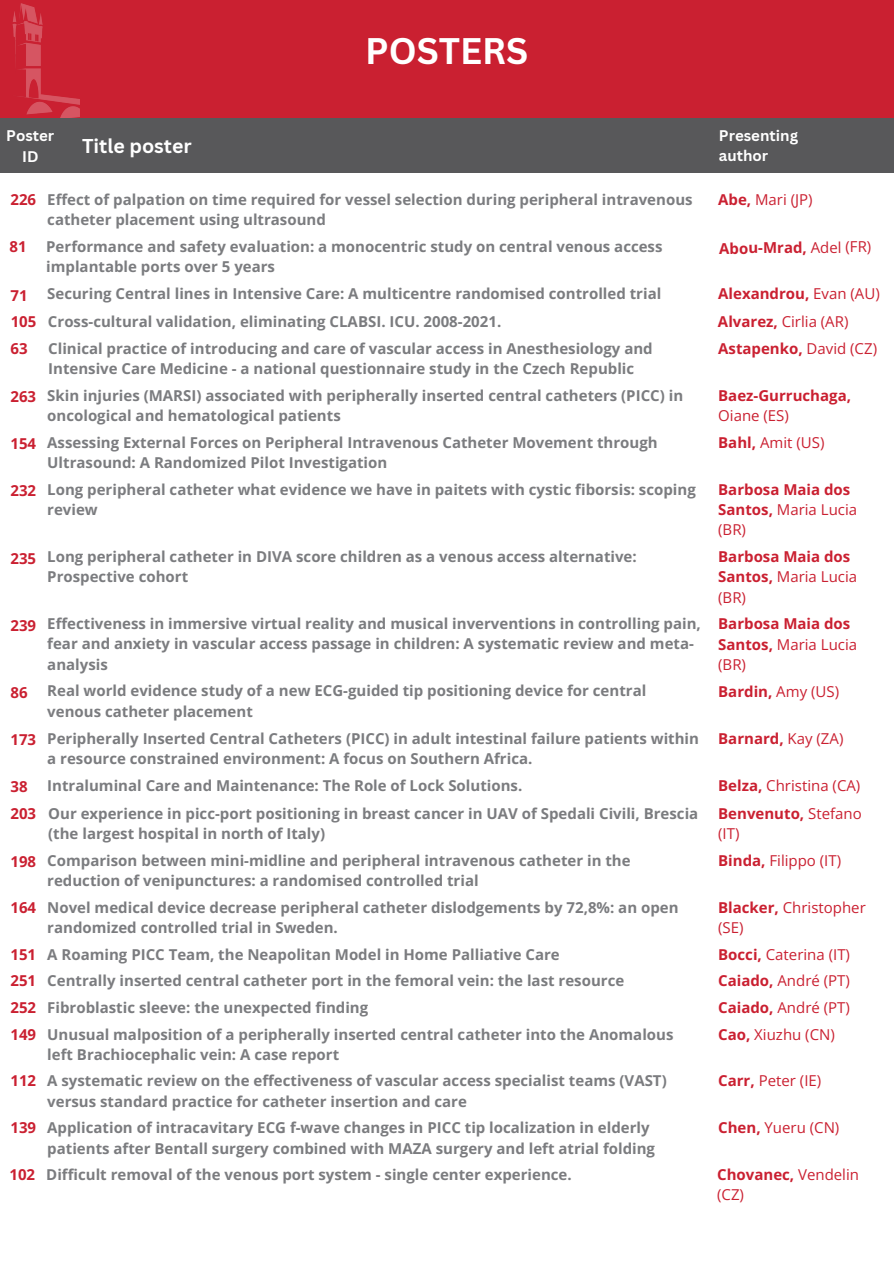
<style>
.page{position:relative;width:894px;height:1264px;background:#fff}
.page>*{position:absolute;margin:0;border:0;box-sizing:border-box;transform-origin:0 0}
.t1{font:700 36px "Canva Sans";color:#fff}
.t2{font:700 19.5px "Canva Sans";color:#fff}
.t3{font:700 15px/20.2px "Open Sans";color:#7b7c7f}
.t4{font:700 15px/20.2px "Open Sans";color:#ca2031}
.t5{font:15px/20.2px "Open Sans";color:#ca2031}
.t6{font:700 15px/20.2px "Canva Sans";color:#fff;text-align:center}
.s1{font-weight:700}
.s2{font-weight:400}
</style>
<div class="page">
<div style="left:0;top:0;width:893px;height:118px;background:#ca2031"></div>
<img style="left:13px;top:3px;width:66px;height:115px">
<div style="left:0;top:118px;width:893px;height:55px;background:#58585a"></div>
<h3 class="t1" style="left:365px;top:26px;width:164px">POSTERS</h3>
<h3 class="t6" style="left:6px;top:125px;width:49px">Poster<br>ID</h3>
<h3 class="t6" style="left:718px;top:125px;width:81px;text-align:left">Presenting author</h3>
<p class="t2" style="left:82px;top:132px;width:111px">Title poster</p>
<h2 class="t3" style="left:47px;top:189px;width:646px">Effect of palpation on time required for vessel selection during peripheral intravenous catheter placement using ultrasound</h2>
<h3 class="t4" style="left:10px;top:189px;width:27px">226</h3>
<h3 class="t5" style="left:718px;top:189px;width:96px"><span class="s1">Abe,</span> Mari (JP)</h3>
<h3 class="t3" style="left:46px;top:236px;width:617px">Performance and safety evaluation: a monocentric study on central venous access implantable ports over 5 years</h3>
<h3 class="t4" style="left:9px;top:236px;width:19px">81</h3>
<p class="t4" style="left:718px;top:238px;width:154px;rotate:-1deg">Abou-Mrad, <span class="s2">Adel (FR)</span></p>
<h3 class="t4" style="left:10px;top:284px;width:19px">71</h3>
<p class="t3" style="left:47px;top:283px;width:615px">Securing Central lines in Intensive Care: A multicentre randomised controlled trial</p>
<h3 class="t4" style="left:718px;top:283px;width:163px">Alexandrou, <span class="s2">Evan (AU)</span></h3>
<p class="t4" style="left:11px;top:311px;width:27px">105</p>
<h3 class="t3" style="left:48px;top:311px;width:454px">Cross-cultural validation, eliminating CLABSI. ICU. 2008-2021.</h3>
<p class="t5" style="left:717px;top:311px;width:132px"><span class="s1">Alvarez,</span> Cirlia (AR)</p>
<h3 class="t3" style="left:48px;top:338px;width:606px">Clinical practice of introducing and care of vascular access in Anesthesiology and<br>Intensive Care Medicine - a national questionnaire study in the Czech Republic</h3>
<p class="t4" style="left:10px;top:338px;width:19px">63</p>
<p class="t4" style="left:718px;top:338px;width:160px">Astapenko, <span class="s2">David (CZ)</span></p>
<h3 class="t4" style="left:10px;top:386px;width:27px">263</h3>
<p class="t3" style="left:47px;top:385px;width:637px">Skin injuries (MARSI) associated with peripherally inserted central catheters (PICC) in oncological and hematological patients</p>
<h1 class="t4" style="left:718px;top:385px;width:134px">Baez-Gurruchaga,<br><span class="s2">Oiane (ES)</span></h1>
<h3 class="t3" style="left:47px;top:432px;width:612px">Assessing External Forces on Peripheral Intravenous Catheter Movement through<br>Ultrasound: A Randomized Pilot Investigation</h3>
<p class="t4" style="left:10px;top:433px;width:27px">154</p>
<p class="t5" style="left:718px;top:432px;width:108px"><span class="s1">Bahl,</span> Amit (US)</p>
<h3 class="t3" style="left:47px;top:478px;width:650px">Long peripheral catheter what evidence we have in paitets with cystic fiborsis: scoping review</h3>
<p class="t4" style="left:718px;top:479px;width:140px">Barbosa Maia dos<br>Santos, <span class="s2">Maria Lucia (BR)</span></p>
<h3 class="t4" style="left:10px;top:480px;width:27px">232</h3>
<h3 class="t4" style="left:10px;top:547px;width:27px">235</h3>
<h3 class="t4" style="left:10px;top:615px;width:27px">239</h3>
<h3 class="t3" style="left:47px;top:546px;width:590px">Long peripheral catheter in DIVA score children as a venous access alternative:<br>Prospective cohort</h3>
<p class="t4" style="left:718px;top:546px;width:140px">Barbosa Maia dos<br>Santos, <span class="s2">Maria Lucia (BR)</span></p>
<h3 class="t3" style="left:47px;top:613px;width:655px">Effectiveness in immersive virtual reality and musical inverventions in controlling pain, fear and anxiety in vascular access passage in children: A systematic review and meta&shy;analysis</h3>
<p class="t4" style="left:718px;top:613px;width:140px">Barbosa Maia dos<br>Santos, <span class="s2">Maria Lucia (BR)</span></p>
<h3 class="t3" style="left:47px;top:680px;width:600px">Real world evidence study of a new ECG-guided tip positioning device for central venous catheter placement</h3>
<h3 class="t4" style="left:10px;top:682px;width:19px">86</h3>
<p class="t4" style="left:718px;top:680px;width:122px">Bardin, <span class="s2">Amy (US)</span></p>
<h3 class="t3" style="left:47px;top:727px;width:653px">Peripherally Inserted Central Catheters (PICC) in adult intestinal failure patients within a resource constrained environment: A focus on Southern Africa.</h3>
<h3 class="t4" style="left:10px;top:729px;width:27px">173</h3>
<p class="t4" style="left:718px;top:727px;width:127px">Barnard, <span class="s2">Kay (ZA)</span></p>
<p class="t4" style="left:10px;top:776px;width:19px">38</p>
<h3 class="t3" style="left:47px;top:774px;width:476px">Intraluminal Care and Maintenance: The Role of Lock Solutions.</h3>
<p class="t5" style="left:718px;top:774px;width:144px"><span class="s1">Belza,</span> Christina (CA)</p>
<h3 class="t4" style="left:10px;top:802px;width:27px">203</h3>
<p class="t3" style="left:48px;top:802px;width:651px">Our experience in picc-port positioning in breast cancer in UAV of Spedali Civili, Brescia (the largest hospital in north of Italy)</p>
<h3 class="t5" style="left:718px;top:802px;width:145px"><span class="s1">Benvenuto,</span> Stefano (IT)</h3>
<h3 class="t3" style="left:47px;top:849px;width:584px">Comparison between mini-midline and peripheral intravenous catheter in the reduction of venipunctures: a randomised controlled trial</h3>
<h3 class="t4" style="left:10px;top:851px;width:27px">198</h3>
<p class="t5" style="left:718px;top:849px;width:124px"><span class="s1">Binda,</span> Filippo (IT)</p>
<h3 class="t3" style="left:47px;top:896px;width:632px">Novel medical device decrease peripheral catheter dislodgements by 72,8%: an open randomized controlled trial in Sweden.</h3>
<p class="t5" style="left:718px;top:896px;width:149px"><span class="s1">Blacker,</span> Christopher (SE)</p>
<p class="t4" style="left:10px;top:896px;width:27px">164</p>
<h3 class="t4" style="left:10px;top:943px;width:27px">151</h3>
<h3 class="t3" style="left:47px;top:943px;width:514px">A Roaming PICC Team, the Neapolitan Model in Home Palliative Care</h3>
<p class="t5" style="left:718px;top:943px;width:133px"><span class="s1">Bocci,</span> Caterina (IT)</p>
<h3 class="t4" style="left:10px;top:970px;width:27px">251</h3>
<h3 class="t3" style="left:47px;top:970px;width:578px">Centrally inserted central catheter port in the femoral vein: the last resource</h3>
<p class="t5" style="left:718px;top:970px;width:133px"><span class="s1">Caiado,</span> André (PT)</p>
<h3 class="t4" style="left:10px;top:996px;width:27px">252</h3>
<h3 class="t3" style="left:47px;top:996px;width:322px">Fibroblastic sleeve: the unexpected finding</h3>
<p class="t5" style="left:718px;top:996px;width:133px"><span class="s1">Caiado,</span> André (PT)</p>
<h3 class="t3" style="left:47px;top:1023px;width:627px">Unusual malposition of a peripherally inserted central catheter into the Anomalous left Brachiocephalic vein: A case report</h3>
<h3 class="t4" style="left:10px;top:1023px;width:27px">149</h3>
<p class="t5" style="left:718px;top:1023px;width:118px"><span class="s1">Cao,</span> Xiuzhu (CN)</p>
<h3 class="t3" style="left:47px;top:1070px;width:620px">A systematic review on the effectiveness of vascular access specialist teams (VAST) versus standard practice for catheter insertion and care</h3>
<h3 class="t4" style="left:10px;top:1070px;width:27px">112</h3>
<p class="t5" style="left:718px;top:1070px;width:104px"><span class="s1">Carr,</span> Peter (IE)</p>
<h3 class="t3" style="left:47px;top:1117px;width:609px">Application of intracavitary ECG f-wave changes in PICC tip localization in elderly patients after Bentall surgery combined with MAZA surgery and left atrial folding</h3>
<h3 class="t4" style="left:10px;top:1117px;width:27px">139</h3>
<p class="t5" style="left:718px;top:1117px;width:123px"><span class="s1">Chen,</span> Yueru (CN)</p>
<h3 class="t3" style="left:46px;top:1164px;width:527px">Difficult removal of the venous port system - single center experience.</h3>
<p class="t5" style="left:717px;top:1164px;width:143px"><span class="s1">Chovanec,</span> Vendelin (CZ)</p>
<h3 class="t4" style="left:9px;top:1164px;width:27px">102</h3>
</div>
